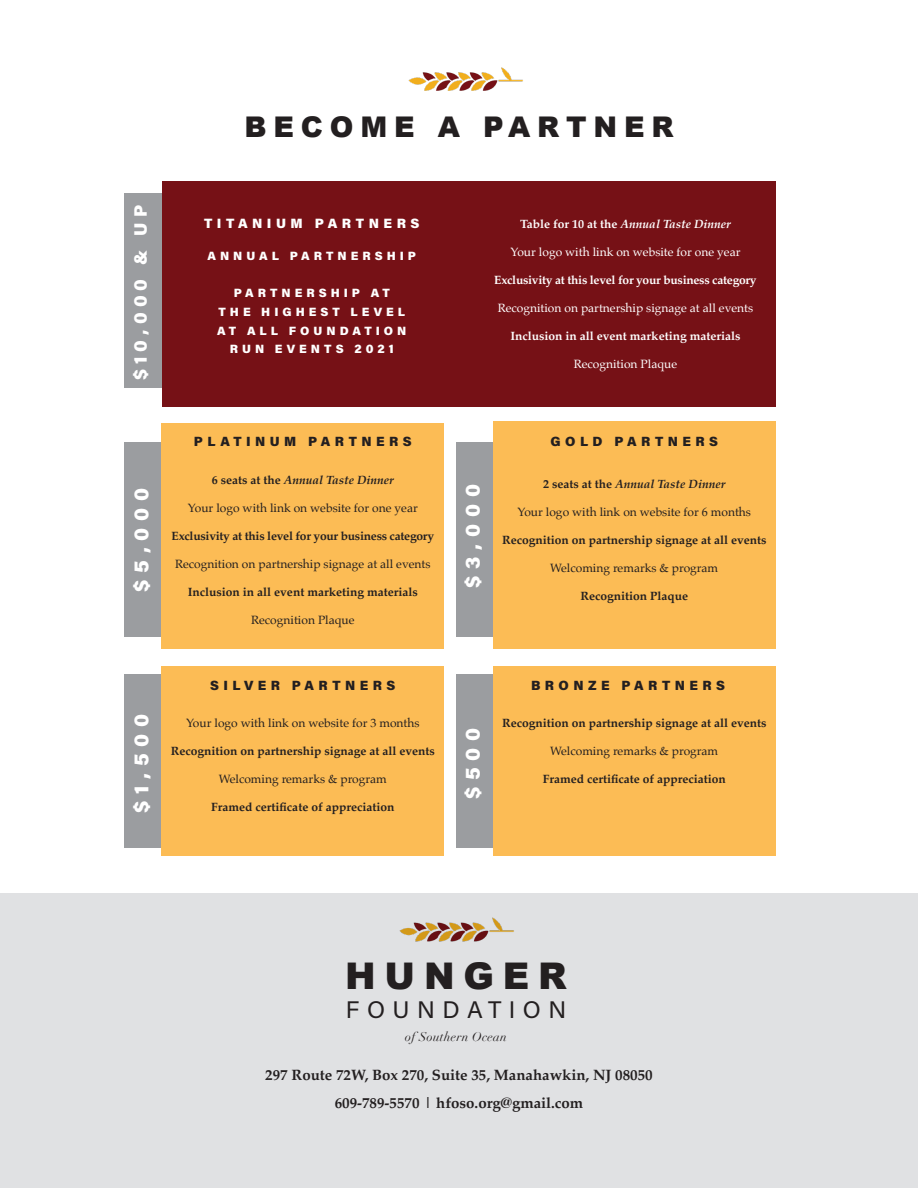
<style>
.page{position:relative;width:918px;height:1188px;background:#fff}
.page>*{position:absolute;margin:0;border:0;box-sizing:border-box;transform-origin:0 0}
.t1{font:900 36.75px "Arial";letter-spacing:.24em;color:#231f20}
.t2{font:900 28.5px "Arial";letter-spacing:.24em;color:#231f20}
.t3{font:24px "Acumin Variable Concept";letter-spacing:.305em;color:#231f20}
.t4{font:20.1px "Acumin Variable Concept";letter-spacing:.335em;color:#fff}
.t5{font:18px "Acumin Variable Concept";letter-spacing:.28em;color:#fff}
.t6{font:700 15px "Palatino";color:#231f20}
.t7{font:13.5px "Acumin Variable Concept";letter-spacing:.335em;color:#fff}
.t8{font:13.35px "Acumin Variable Concept";letter-spacing:.335em;color:#231f20}
.t9{font:italic 12.6px "Didot";letter-spacing:.02em;color:#231f20}
.t10{font:700 12px "Palatino";color:#231f20}
.t11{font:12px "Palatino";color:#231f20}
.t12{font:12px "Palatino";color:#fff}
.t13{font:12px "Acumin Variable Concept";letter-spacing:.335em;color:#fff}
.t14{font:italic 700 12px "Palatino";color:#231f20}
.t15{font:700 12px "Palatino";letter-spacing:-.02em;color:#fff}
.t16{font:700 12px "Palatino";letter-spacing:-.02em;color:#231f20}
.t17{font:700 12px "Palatino";color:#fff}
.t18{font:italic 700 12px "Palatino";color:#fff}
.s1{font-style:normal}
</style>
<div class="page">
<div style="left:456px;top:674px;width:229px;height:174px;background:#9b9da0"></div>
<div style="left:125px;top:674px;width:229px;height:174px;background:#9b9da0"></div>
<div style="left:456px;top:443px;width:229px;height:194px;background:#9b9da0"></div>
<div style="left:125px;top:443px;width:229px;height:194px;background:#9b9da0"></div>
<div style="left:125px;top:194px;width:229px;height:194px;background:#9b9da0"></div>
<div style="left:162px;top:181px;width:613px;height:226px;background:#761116"></div>
<img style="left:408px;top:67px;width:115px;height:24px">
<div style="left:162px;top:423px;width:282px;height:226px;background:#fcbc55"></div>
<div style="left:493px;top:421px;width:282px;height:228px;background:#fcbc55"></div>
<div style="left:162px;top:666px;width:282px;height:190px;background:#fcbc55"></div>
<div style="left:493px;top:666px;width:282px;height:190px;background:#fcbc55"></div>
<div style="left:0;top:893px;width:918px;height:295px;background:#e0e1e3"></div>
<img style="left:399px;top:917px;width:115px;height:25px">
<p class="t5" style="left:128px;top:380px;width:177px;rotate:-90deg">$10,000 &amp; UP</p>
<p class="t2" style="left:244px;top:106px;width:431px">BECOME A PARTNER</p>
<p class="t7" style="left:204px;top:214px;width:217px">TITANIUM PARTNERS</p>
<p class="t13" style="left:208px;top:248px;width:210px">ANNUAL PARTNERSHIP</p>
<p class="t13" style="left:234px;top:285px;width:158px">PARTNERSHIP AT</p>
<p class="t13" style="left:219px;top:304px;width:188px">THE HIGHEST LEVEL</p>
<p class="t13" style="left:217px;top:322px;width:191px">AT ALL FOUNDATION</p>
<p class="t13" style="left:230px;top:341px;width:166px">RUN EVENTS 2021</p>
<p class="t18" style="left:520px;top:214px;width:212px"><span class="s1">Table for 10 at the</span> Annual Taste Dinner</p>
<p class="t12" style="left:511px;top:242px;width:231px">Your logo with link on website for one year</p>
<p class="t15" style="left:494px;top:270px;width:264px">Exclusivity at this level for your business category</p>
<p class="t12" style="left:498px;top:298px;width:257px">Recognition on partnership signage at all events</p>
<p class="t17" style="left:511px;top:326px;width:231px">Inclusion in all event marketing materials</p>
<p class="t12" style="left:574px;top:354px;width:105px">Recognition Plaque</p>
<p class="t8" style="left:194px;top:432px;width:219px">PLATINUM PARTNERS</p>
<p class="t14" style="left:212px;top:469px;width:184px"><span class="s1">6 seats at the</span> Annual Taste Dinner</p>
<p class="t11" style="left:188px;top:497px;width:231px">Your logo with link on website for one year</p>
<p class="t16" style="left:172px;top:525px;width:264px">Exclusivity at this level for your business category</p>
<p class="t11" style="left:175px;top:554px;width:257px">Recognition on partnership signage at all events</p>
<p class="t10" style="left:188px;top:581px;width:231px">Inclusion in all event marketing materials</p>
<p class="t11" style="left:251px;top:610px;width:105px">Recognition Plaque</p>
<p class="t4" style="left:128px;top:592px;width:105px;rotate:-90deg">$5,000</p>
<p class="t4" style="left:459px;top:588px;width:105px;rotate:-90deg">$3,000</p>
<p class="t8" style="left:551px;top:432px;width:169px">GOLD PARTNERS</p>
<p class="t14" style="left:543px;top:474px;width:184px"><span class="s1">2 seats at the</span> Annual Taste Dinner</p>
<p class="t11" style="left:517px;top:502px;width:235px">Your logo with link on website for 6 months</p>
<p class="t10" style="left:502px;top:529px;width:266px">Recognition on partnership signage at all events</p>
<p class="t11" style="left:550px;top:558px;width:169px">Welcoming remarks &amp; program</p>
<p class="t10" style="left:580px;top:585px;width:109px">Recognition Plaque</p>
<p class="t4" style="left:128px;top:813px;width:101px;rotate:-90deg">$1,500</p>
<p class="t8" style="left:210px;top:676px;width:187px">SILVER PARTNERS</p>
<p class="t11" style="left:186px;top:713px;width:235px">Your logo with link on website for 3 months</p>
<p class="t10" style="left:171px;top:741px;width:266px">Recognition on partnership signage at all events</p>
<p class="t11" style="left:219px;top:769px;width:169px">Welcoming remarks &amp; program</p>
<p class="t10" style="left:211px;top:797px;width:185px">Framed certificate of appreciation</p>
<p class="t4" style="left:459px;top:799px;width:73px;rotate:-90deg">$500</p>
<p class="t8" style="left:531px;top:676px;width:195px">BRONZE PARTNERS</p>
<p class="t10" style="left:502px;top:713px;width:266px">Recognition on partnership signage at all events</p>
<p class="t11" style="left:550px;top:741px;width:169px">Welcoming remarks &amp; program</p>
<p class="t10" style="left:543px;top:769px;width:185px">Framed certificate of appreciation</p>
<p class="t1" style="left:345px;top:949px;width:223px">HUNGER</p>
<p class="t3" style="left:346px;top:993px;width:222px">FOUNDATION</p>
<p class="t9" style="left:405px;top:1029px;width:103px">of Southern Ocean</p>
<p class="t6" style="left:265px;top:1063px;width:389px">297 Route 72W, Box 270, Suite 35, Manahawkin, NJ 08050</p>
<p class="t6" style="left:335px;top:1091px;width:250px">609-789-5570 | hfoso.org@gmail.com</p>
</div>
